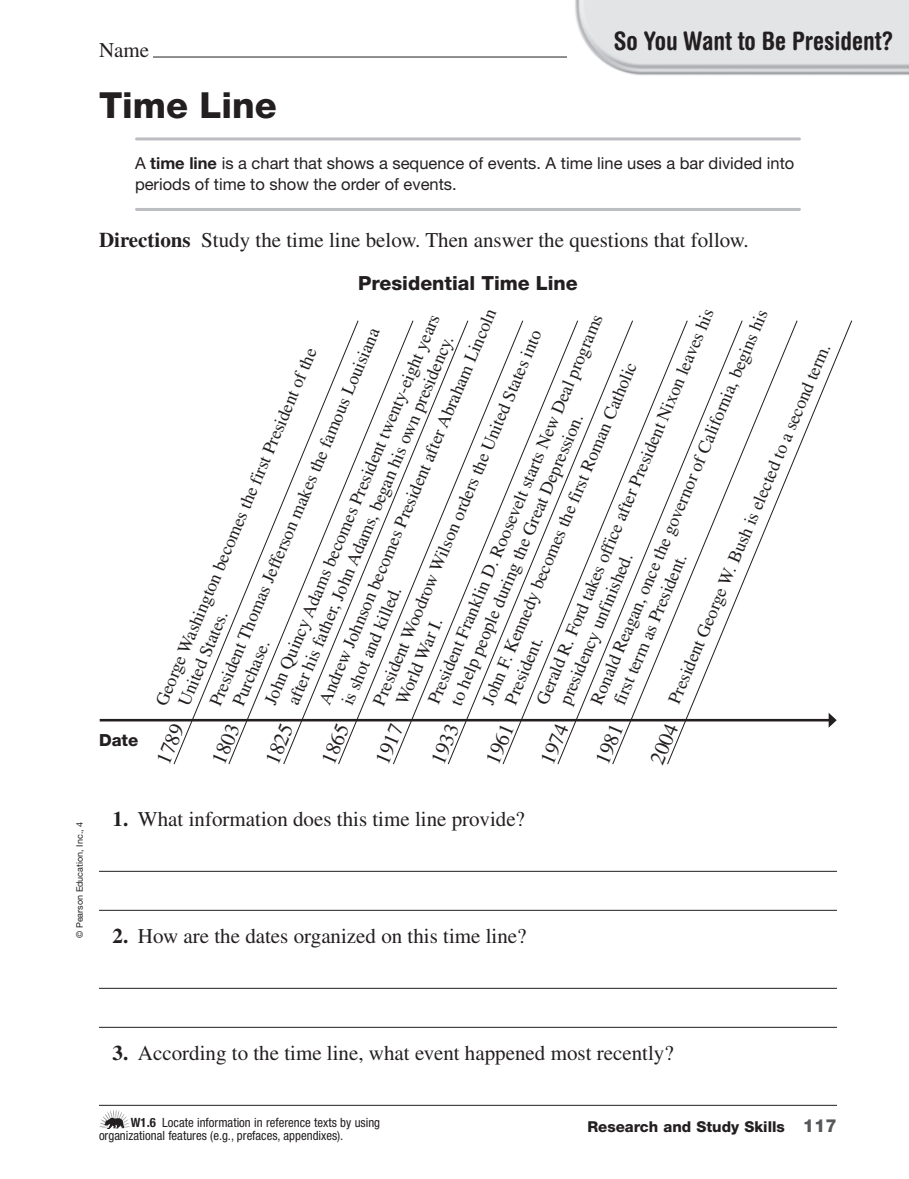
<style>
.page{position:relative;width:909px;height:1179px;background:#fff}
.page>*{position:absolute;margin:0;border:0;box-sizing:border-box;transform-origin:0 0}
.t1{font:800 36px "Helvetica Neue LT Std";color:#231f20}
.t2{font:700 condensed 25.5px "Helvetica Rounded LT Std";color:#231f20}
.t3{font:21px "Times LT Std";color:#231f20}
.t4{font:800 19.5px "Helvetica Neue LT Std";color:#231f20}
.t5{font:18px/21px "Times LT Std";color:#231f20}
.t6{font:800 16.65px "Helvetica Neue LT Std";color:#231f20}
.t7{font:16.5px/21px "Helvetica Neue LT Std";color:#231f20}
.t8{font:800 15px "Helvetica Neue LT Std";color:#231f20}
.t9{font:condensed 12.75px/12.8px "Helvetica Neue LT Std";color:#231f20}
.t10{font:9px "Helvetica Neue LT Std";color:#231f20}
.s1{font-weight:700}
.s2{font-size:18px;color:#57585a}
</style>
<div class="page">
<img style="left:564px;top:0;width:345px;height:76px">
<hr style="left:153px;top:57px;width:414px;height:1px;background:#231f20">
<hr style="left:99px;top:871px;width:738px;height:1px;background:#231f20">
<hr style="left:99px;top:910px;width:738px;height:1px;background:#231f20">
<hr style="left:99px;top:988px;width:738px;height:1px;background:#231f20">
<hr style="left:99px;top:1027px;width:738px;height:1px;background:#231f20">
<hr style="left:99px;top:1105px;width:738px;height:1px;background:#231f20">
<hr style="left:136px;top:137px;width:664px;height:3px;background:#bcbdc0">
<hr style="left:136px;top:208px;width:664px;height:3px;background:#bcbdc0">
<hr style="left:100px;top:719px;width:731px;height:2px;background:#231f20">
<svg style="left:173px;top:320px;width:679px;height:445px"></svg>
<svg style="left:99px;top:1110px;width:31px;height:19px"></svg>
<p class="t3" style="left:99px;top:42px;width:52px">Name</p>
<p class="t2" style="left:614px;top:31px;width:282px">So You Want to Be President?</p>
<p class="t1" style="left:99px;top:92px;width:179px">Time Line</p>
<p class="t7" style="left:135px;top:154px;width:661px">A <span class="s1">time line</span> is a chart that shows a sequence of events. A time line uses a bar divided into periods of time to show the order of events.</p>
<p class="t3" style="left:99px;top:233px;width:651px"><span class="s1">Directions</span> Study the time line below. Then answer the questions that follow.</p>
<p class="t4" style="left:358px;top:276px;width:221px">Presidential Time Line</p>
<p class="t5" style="left:319px;top:692px;width:421px;text-indent:-9px;rotate:-67deg">Andrew Johnson becomes President after Abraham Lincoln is shot and killed.</p>
<p class="t5" style="left:537px;top:692px;width:421px;text-indent:-9px;rotate:-67deg">Gerald R. Ford takes office after President Nixon leaves his presidency unfinished.</p>
<p class="t5" style="left:591px;top:692px;width:420px;text-indent:-9px;rotate:-67deg">Ronald Reagan, once the governor of California, begins his first term as President.</p>
<p class="t5" style="left:261px;top:700px;width:424px;text-align:center;rotate:-67deg">John Quincy Adams becomes President twenty-eight years after his father, John Adams, began his own presidency.</p>
<p class="t5" style="left:428px;top:693px;width:416px;text-indent:-7px;rotate:-67deg">President Franklin D. Roosevelt starts New Deal programs to help people during the Great Depression.</p>
<p class="t5" style="left:210px;top:693px;width:401px;text-indent:-9px;rotate:-67deg">President Thomas Jefferson makes the famous Louisiana<br>Purchase.</p>
<p class="t5" style="left:374px;top:692px;width:398px;text-indent:-9px;rotate:-67deg">President Woodrow Wilson orders the United States into<br>World War I.</p>
<p class="t5" style="left:665px;top:699px;width:390px;rotate:-67deg">President George W. Bush is elected to a second term.</p>
<p class="t5" style="left:156px;top:693px;width:379px;text-indent:-9px;rotate:-67deg">George Washington becomes the first President of the<br>United States.</p>
<p class="t5" style="left:483px;top:692px;width:362px;text-indent:-9px;rotate:-67deg">John F. Kennedy becomes the first Roman Catholic<br>President.</p>
<p class="t6" style="left:99px;top:734px;width:41px">Date</p>
<p class="t3" style="left:155px;top:760px;width:44px;rotate:-67deg">1789</p>
<p class="t3" style="left:211px;top:760px;width:44px;rotate:-67deg">1803</p>
<p class="t3" style="left:264px;top:760px;width:44px;rotate:-67deg">1825</p>
<p class="t3" style="left:320px;top:760px;width:44px;rotate:-67deg">1865</p>
<p class="t3" style="left:374px;top:760px;width:44px;rotate:-67deg">1917</p>
<p class="t3" style="left:430px;top:760px;width:44px;rotate:-67deg">1933</p>
<p class="t3" style="left:485px;top:760px;width:44px;rotate:-67deg">1961</p>
<p class="t3" style="left:540px;top:760px;width:44px;rotate:-67deg">1974</p>
<p class="t3" style="left:594px;top:760px;width:44px;rotate:-67deg">1981</p>
<p class="t3" style="left:649px;top:760px;width:44px;rotate:-67deg">2004</p>
<p class="t10" style="left:76px;top:938px;width:118px;rotate:-90deg">© Pearson Education, Inc., 4</p>
<p class="t3" style="left:113px;top:812px;width:414px"><span class="s1">1.</span> What information does this time line provide?</p>
<p class="t3" style="left:113px;top:929px;width:416px"><span class="s1">2.</span> How are the dates organized on this time line?</p>
<p class="t3" style="left:113px;top:1046px;width:563px"><span class="s1">3.</span> According to the time line, what event happened most recently?</p>
<p class="t9" style="left:99px;top:1118px;width:283px;text-indent:32px"><span class="s1">W1.6</span> Locate information in reference texts by using organizational features (e.g., prefaces, appendixes).</p>
<p class="t8" style="left:587px;top:1121px;width:251px">Research and Study Skills <span class="s2">117</span></p>
</div>
